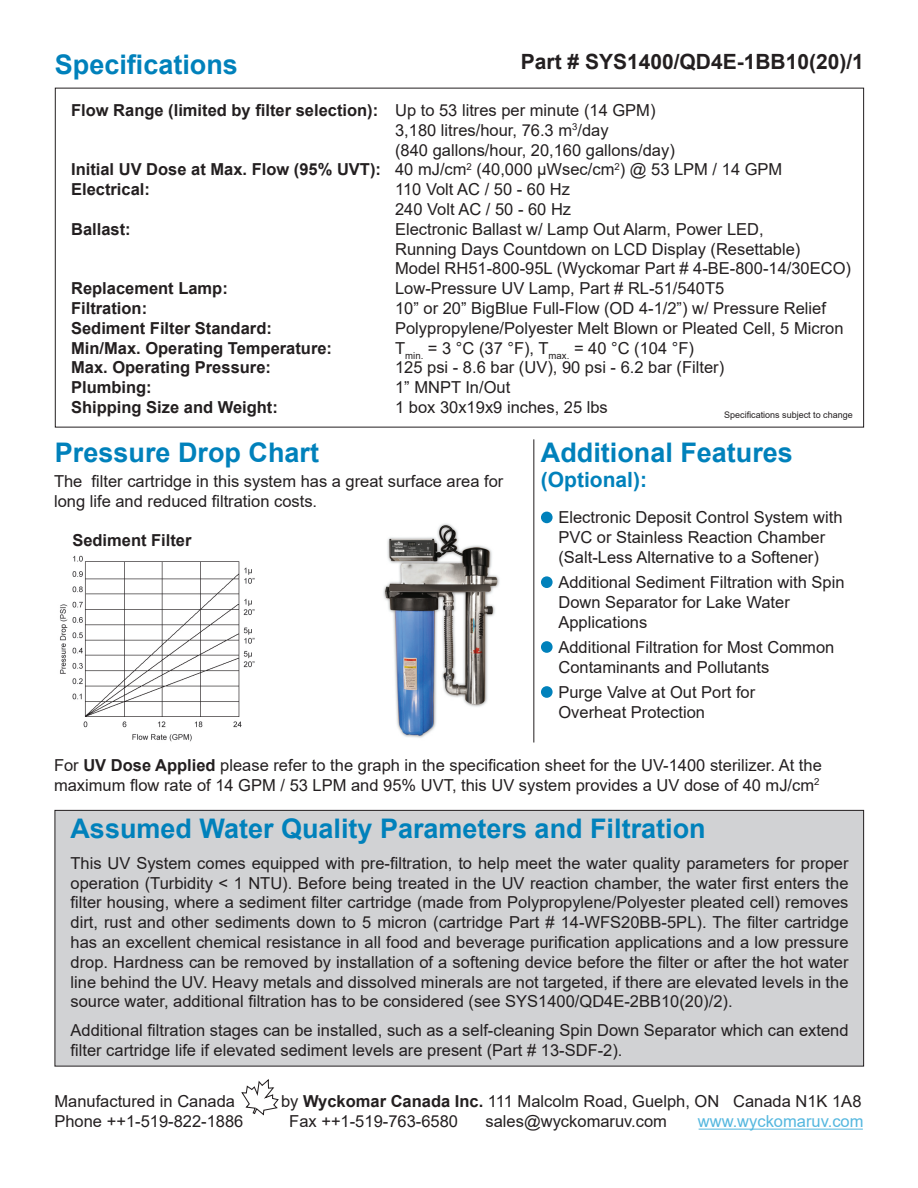
<style>
.page{position:relative;width:918px;height:1188px;background:#fff}
.page>*{position:absolute;margin:0;border:0;box-sizing:border-box;transform-origin:0 0}
.t1{font:700 27px "Arial";color:#0081bb}
.t2{font:700 21px "Arial";color:#231f20}
.t3{font:700 21px "Arial";color:#0081bb}
.t4{font:16.5px/19.8px "Arial";color:#231f20}
.t5{font:700 16.5px "Arial";color:#231f20}
.t6{font:16.5px "Arial";color:#54b7df}
.t7{font:9px "Arial";color:#231f20}
.s1{font-weight:400}
.s2{font-weight:700}
</style>
<div class="page">
<svg style="left:241px;top:1079px;width:38px;height:37px"></svg>
<div style="left:55px;top:810px;width:809px;height:256px;background:#d1d2d4"></div>
<div style="left:55px;top:810px;width:809px;height:256px;border:1px solid #231f20"></div>
<div style="left:541px;top:512px;width:12px;height:11px;background:#0081bb;border-radius:50%"></div>
<div style="left:541px;top:576px;width:12px;height:12px;background:#0081bb;border-radius:50%"></div>
<div style="left:541px;top:641px;width:12px;height:12px;background:#0081bb;border-radius:50%"></div>
<div style="left:541px;top:686px;width:12px;height:12px;background:#0081bb;border-radius:50%"></div>
<hr style="left:533px;top:439px;width:1px;height:304px;background:#231f20">
<img style="left:59px;top:555px;width:196px;height:187px">
<img style="left:383px;top:523px;width:117px;height:215px">
<hr style="left:699px;top:1129px;width:164px;height:1px;background:#54b7df">
<h1 class="t1" style="left:55px;top:45px;width:185px">Specifications</h1>
<p class="t2" style="left:521px;top:47px;width:345px">Part # SYS1400/QD4E-1BB10(20)/1</p>
<p class="t5" style="left:71px;top:99px;width:586px">Flow Range (limited by filter selection): <span class="s1">Up to 53 litres per minute (14 GPM)</span></p>
<p class="t4" style="left:395px;top:120px;width:215px">3,180 litres/hour, 76.3 m<sup>3</sup>/day</p>
<p class="t4" style="left:395px;top:140px;width:281px">(840 gallons/hour, 20,160 gallons/day)</p>
<p class="t4" style="left:71px;top:160px;width:713px"><span class="s2">Initial UV Dose at Max. Flow (95% UVT):</span> 40 mJ/cm<sup>2</sup> (40,000 μWsec/cm<sup>2</sup>) @ 53 LPM / 14 GPM</p>
<p class="t5" style="left:71px;top:178px;width:80px">Electrical:</p>
<p class="t4" style="left:395px;top:179px;width:178px">110 Volt AC / 50 - 60 Hz<br>240 Volt AC / 50 - 60 Hz</p>
<p class="t5" style="left:71px;top:217px;width:61px">Ballast:</p>
<p class="t4" style="left:395px;top:219px;width:457px">Electronic Ballast w/ Lamp Out Alarm, Power LED,<br>Running Days Countdown on LCD Display (Resettable)<br>Model RH51-800-95L (Wyckomar Part # 4-BE-800-14/30ECO)</p>
<p class="t5" style="left:71px;top:277px;width:158px">Replacement Lamp:</p>
<p class="t4" style="left:395px;top:278px;width:331px">Low-Pressure UV Lamp, Part # RL-51/540T5</p>
<p class="t5" style="left:71px;top:297px;width:78px">Filtration:</p>
<p class="t4" style="left:395px;top:298px;width:432px">10” or 20” BigBlue Full-Flow (OD 4-1/2”) w/ Pressure Relief</p>
<p class="t5" style="left:71px;top:316px;width:202px">Sediment Filter Standard:</p>
<p class="t4" style="left:395px;top:318px;width:450px">Polypropylene/Polyester Melt Blown or Pleated Cell, 5 Micron</p>
<p class="t5" style="left:71px;top:336px;width:262px">Min/Max. Operating Temperature:</p>
<p class="t4" style="left:395px;top:338px;width:300px">T<sub>min.</sub> = 3 °C (37 °F), T<sub>max.</sub> = 40 °C (104 °F)</p>
<p class="t5" style="left:71px;top:356px;width:201px">Max. Operating Pressure:</p>
<p class="t4" style="left:395px;top:358px;width:331px">125 psi - 8.6 bar (UV), 90 psi - 6.2 bar (Filter)</p>
<p class="t5" style="left:71px;top:376px;width:82px">Plumbing:</p>
<p class="t4" style="left:395px;top:377px;width:117px">1” MNPT In/Out</p>
<p class="t5" style="left:71px;top:396px;width:208px">Shipping Size and Weight:</p>
<p class="t4" style="left:395px;top:397px;width:214px">1 box 30x19x9 inches, 25 lbs</p>
<h1 class="t1" style="left:541px;top:434px;width:254px">Additional Features</h1>
<p class="t3" style="left:541px;top:465px;width:108px">(Optional):</p>
<p class="t4" style="left:558px;top:507px;width:286px">Electronic Deposit Control System with<br>PVC or Stainless Reaction Chamber (Salt-Less Alternative to a Softener)</p>
<p class="t4" style="left:558px;top:572px;width:288px">Additional Sediment Filtration with Spin<br>Down Separator for Lake Water<br>Applications</p>
<p class="t4" style="left:558px;top:637px;width:277px">Additional Filtration for Most Common<br>Contaminants and Pollutants</p>
<p class="t4" style="left:558px;top:682px;width:198px">Purge Valve at Out Port for<br>Overheat Protection</p>
<p class="t7" style="left:724px;top:409px;width:130px">Specifications subject to change</p>
<h1 class="t1" style="left:55px;top:434px;width:266px">Pressure Drop Chart</h1>
<p class="t4" style="left:54px;top:471px;width:451px">The filter cartridge in this system has a great surface area for long life and reduced filtration costs.</p>
<p class="t5" style="left:72px;top:529px;width:121px">Sediment Filter</p>
<p class="t4" style="left:54px;top:755px;width:769px">For <span class="s2">UV Dose Applied</span> please refer to the graph in the specification sheet for the UV-1400 sterilizer. At the maximum flow rate of 14 GPM / 53 LPM and 95% UVT, this UV system provides a UV dose of 40 mJ/cm<sup>2</sup></p>
<h1 class="t1" style="left:70px;top:810px;width:637px">Assumed Water Quality Parameters and Filtration</h1>
<p class="t4" style="left:70px;top:853px;width:780px;text-align:justify">This UV System comes equipped with pre-filtration, to help meet the water quality parameters for proper operation (Turbidity &lt; 1 NTU). Before being treated in the UV reaction chamber, the water first enters the filter housing, where a sediment filter cartridge (made from Polypropylene/Polyester pleated cell) removes dirt, rust and other sediments down to 5 micron (cartridge Part # 14-WFS20BB-5PL). The filter cartridge has an excellent chemical resistance in all food and beverage purification applications and a low pressure drop. Hardness can be removed by installation of a softening device before the filter or after the hot water line behind the UV. Heavy metals and dissolved minerals are not targeted, if there are elevated levels in the source water, additional filtration has to be considered (see SYS1400/QD4E-2BB10(20)/2).</p>
<p class="t4" style="left:70px;top:1020px;width:780px">Additional filtration stages can be installed, such as a self-cleaning Spin Down Separator which can extend filter cartridge life if elevated sediment levels are present (Part # 13-SDF-2).</p>
<p class="t4" style="left:54px;top:1092px;width:182px">Manufactured in Canada</p>
<p class="t4" style="left:281px;top:1092px;width:582px">by <span class="s2">Wyckomar Canada Inc.</span> 111 Malcolm Road, Guelph, ON Canada N1K 1A8</p>
<p class="t4" style="left:54px;top:1111px;width:190px">Phone ++1-519-822-1886</p>
<p class="t4" style="left:289px;top:1111px;width:170px">Fax ++1-519-763-6580</p>
<p class="t4" style="left:486px;top:1111px;width:183px">sales@wyckomaruv.com</p>
<p class="t6" style="left:698px;top:1110px;width:167px">www.wyckomaruv.com</p>
</div>
